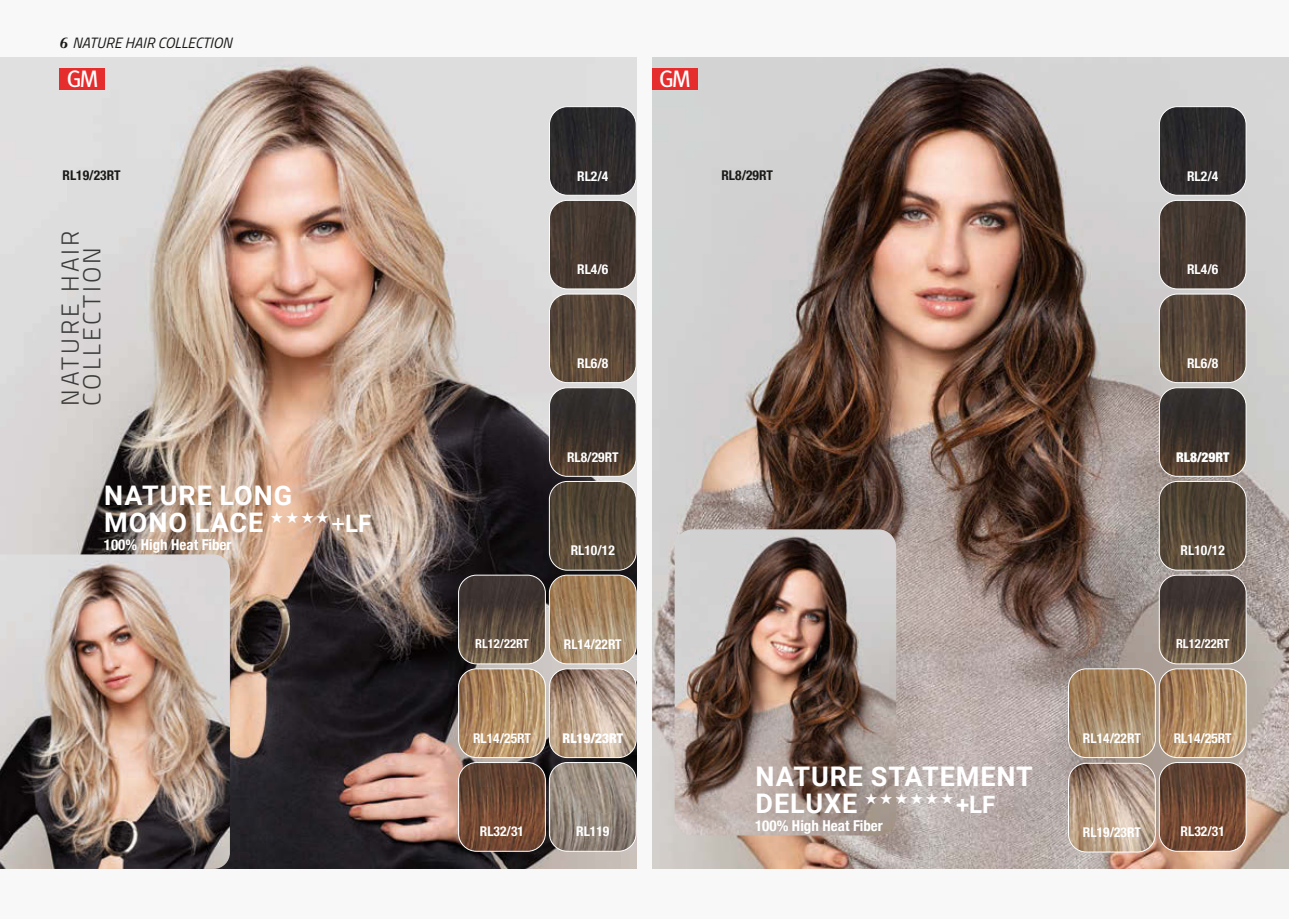
<style>
.page{position:relative;width:1289px;height:919px;background:#fff}
.page>*{position:absolute;margin:0;border:0;box-sizing:border-box;transform-origin:0 0}
.t1{font:700 27px/27px "Roboto";letter-spacing:.035em;color:#fff}
.t2{font:300 24.6px/21.5px "Titillium Web";letter-spacing:.12em;color:#3b3b3a}
.t3{font:23.85px "Meta Plus Book Caps";color:#fff}
.t4{font:700 condensed 15px "Helvetica Neue";color:#fff}
.t5{font:italic 15px "Titillium Web";color:#1a1a18}
.t6{font:700 condensed 13.5px "Helvetica Neue LT Pro";color:#fff}
.t7{font:700 condensed 13.5px "Helvetica Neue LT Pro";color:#1a1a18}
.t8{font:900 condensed 13.5px "Helvetica Neue LT Pro";color:#fff}
.t9{font:700 condensed 12.45px "Helvetica Neue LT Pro";color:#fff}
.s1{font-family:"Optima";font-weight:700;font-size:15.75px}
.s2{font-weight:400;font-size:24px}
.s3{font-size:24px}
</style>
<div class="page">
<div style="left:0;top:0;width:1288px;height:918px;background:#f8f8f8"></div>
<img style="left:0;top:57px;width:636px;height:811px">
<img style="left:652px;top:57px;width:636px;height:811px">
<img style="left:0;top:554px;width:230px;height:314px">
<img style="left:674px;top:529px;width:222px;height:306px">
<div style="left:60px;top:68px;width:45px;height:22px;background:#e62d2d"></div>
<div style="left:652px;top:68px;width:45px;height:22px;background:#e62d2d"></div>
<img style="left:549px;top:107px;width:87px;height:88px">
<div style="left:549px;top:106px;width:87px;height:89px;border:1px solid #fff;border-radius:18px"></div>
<img style="left:549px;top:200px;width:87px;height:89px">
<div style="left:549px;top:200px;width:87px;height:89px;border:1px solid #fff;border-radius:18px"></div>
<img style="left:549px;top:294px;width:87px;height:88px">
<div style="left:549px;top:294px;width:87px;height:89px;border:1px solid #fff;border-radius:18px"></div>
<img style="left:549px;top:388px;width:87px;height:88px">
<div style="left:549px;top:387px;width:87px;height:89px;border:1px solid #fff;border-radius:18px"></div>
<img style="left:549px;top:481px;width:87px;height:89px">
<div style="left:549px;top:481px;width:87px;height:89px;border:1px solid #fff;border-radius:18px"></div>
<img style="left:549px;top:575px;width:87px;height:88px">
<div style="left:549px;top:574px;width:87px;height:90px;border:1px solid #fff;border-radius:18px"></div>
<img style="left:549px;top:668px;width:87px;height:89px">
<div style="left:549px;top:668px;width:87px;height:89px;border:1px solid #fff;border-radius:18px"></div>
<img style="left:549px;top:762px;width:87px;height:89px">
<div style="left:549px;top:762px;width:87px;height:89px;border:1px solid #fff;border-radius:18px"></div>
<img style="left:458px;top:575px;width:87px;height:88px">
<div style="left:458px;top:574px;width:87px;height:90px;border:1px solid #fff;border-radius:18px"></div>
<img style="left:458px;top:668px;width:87px;height:89px">
<div style="left:458px;top:668px;width:87px;height:89px;border:1px solid #fff;border-radius:18px"></div>
<img style="left:458px;top:762px;width:87px;height:89px">
<div style="left:458px;top:762px;width:87px;height:89px;border:1px solid #fff;border-radius:18px"></div>
<img style="left:1159px;top:107px;width:86px;height:88px">
<div style="left:1159px;top:106px;width:87px;height:89px;border:1px solid #fff;border-radius:18px"></div>
<img style="left:1159px;top:200px;width:86px;height:89px">
<div style="left:1159px;top:200px;width:87px;height:89px;border:1px solid #fff;border-radius:18px"></div>
<img style="left:1159px;top:294px;width:86px;height:88px">
<div style="left:1159px;top:294px;width:87px;height:89px;border:1px solid #fff;border-radius:18px"></div>
<img style="left:1159px;top:388px;width:86px;height:88px">
<div style="left:1159px;top:387px;width:87px;height:89px;border:1px solid #fff;border-radius:18px"></div>
<img style="left:1159px;top:481px;width:87px;height:89px">
<div style="left:1158px;top:481px;width:88px;height:89px;border:1px solid #fff;border-radius:18px"></div>
<img style="left:1068px;top:668px;width:87px;height:89px">
<div style="left:1068px;top:668px;width:87px;height:89px;border:1px solid #fff;border-radius:18px"></div>
<img style="left:1068px;top:763px;width:87px;height:89px">
<div style="left:1068px;top:763px;width:87px;height:89px;border:1px solid #fff;border-radius:18px"></div>
<img style="left:1159px;top:575px;width:87px;height:88px">
<div style="left:1158px;top:574px;width:88px;height:90px;border:1px solid #fff;border-radius:18px"></div>
<img style="left:1159px;top:668px;width:87px;height:89px">
<div style="left:1158px;top:668px;width:88px;height:89px;border:1px solid #fff;border-radius:18px"></div>
<img style="left:1159px;top:762px;width:87px;height:89px">
<div style="left:1158px;top:762px;width:88px;height:89px;border:1px solid #fff;border-radius:18px"></div>
<p class="t5" style="left:60px;top:32px;width:174px"><span class="s1">6</span> NATURE HAIR COLLECTION</p>
<h3 class="t3" style="left:67px;top:65px;width:33px">GM</h3>
<h3 class="t3" style="left:659px;top:65px;width:33px">GM</h3>
<p class="t7" style="left:63px;top:167px;width:59px">RL19/23RT</p>
<p class="t7" style="left:721px;top:167px;width:53px">RL8/29RT</p>
<p class="t6" style="left:577px;top:168px;width:33px">RL2/4</p>
<p class="t6" style="left:1187px;top:168px;width:33px">RL2/4</p>
<h2 class="t2" style="left:58px;top:406px;width:176px;rotate:-90deg">NATURE HAIR<br>COLLECTION</h2>
<p class="t6" style="left:577px;top:261px;width:33px">RL4/6</p>
<p class="t6" style="left:577px;top:355px;width:33px">RL6/8</p>
<p class="t6" style="left:1187px;top:261px;width:33px">RL4/6</p>
<p class="t6" style="left:1187px;top:355px;width:33px">RL6/8</p>
<p class="t6" style="left:567px;top:448px;width:53px">RL8/29RT</p>
<p class="t8" style="left:1175px;top:448px;width:55px">RL8/29RT</p>
<h1 class="t1" style="left:104px;top:480px;width:268px">NATURE LONG<br>MONO LACE ★★★★ <span class="s2">+</span><span class="s3">LF</span></h1>
<p class="t4" style="left:104px;top:531px;width:129px">100% High Heat Fiber</p>
<p class="t6" style="left:570px;top:542px;width:46px">RL10/12</p>
<p class="t6" style="left:1180px;top:542px;width:46px">RL10/12</p>
<p class="t9" style="left:475px;top:636px;width:55px">RL12/22RT</p>
<p class="t6" style="left:564px;top:636px;width:59px">RL14/22RT</p>
<p class="t9" style="left:1175px;top:636px;width:55px">RL12/22RT</p>
<p class="t6" style="left:473px;top:729px;width:59px">RL14/25RT</p>
<p class="t8" style="left:562px;top:729px;width:62px">RL19/23RT</p>
<p class="t6" style="left:1082px;top:729px;width:59px">RL14/22RT</p>
<p class="t6" style="left:1173px;top:729px;width:59px">RL14/25RT</p>
<p class="t6" style="left:480px;top:823px;width:46px">RL32/31</p>
<p class="t6" style="left:576px;top:823px;width:35px">RL119</p>
<h1 class="t1" style="left:755px;top:761px;width:279px">NATURE STATEMENT<br>DELUXE ★★★★★★<span class="s3">+LF</span></h1>
<p class="t4" style="left:755px;top:812px;width:129px">100% High Heat Fiber</p>
<p class="t6" style="left:1082px;top:824px;width:59px">RL19/23RT</p>
<p class="t6" style="left:1180px;top:823px;width:46px">RL32/31</p>
</div>
